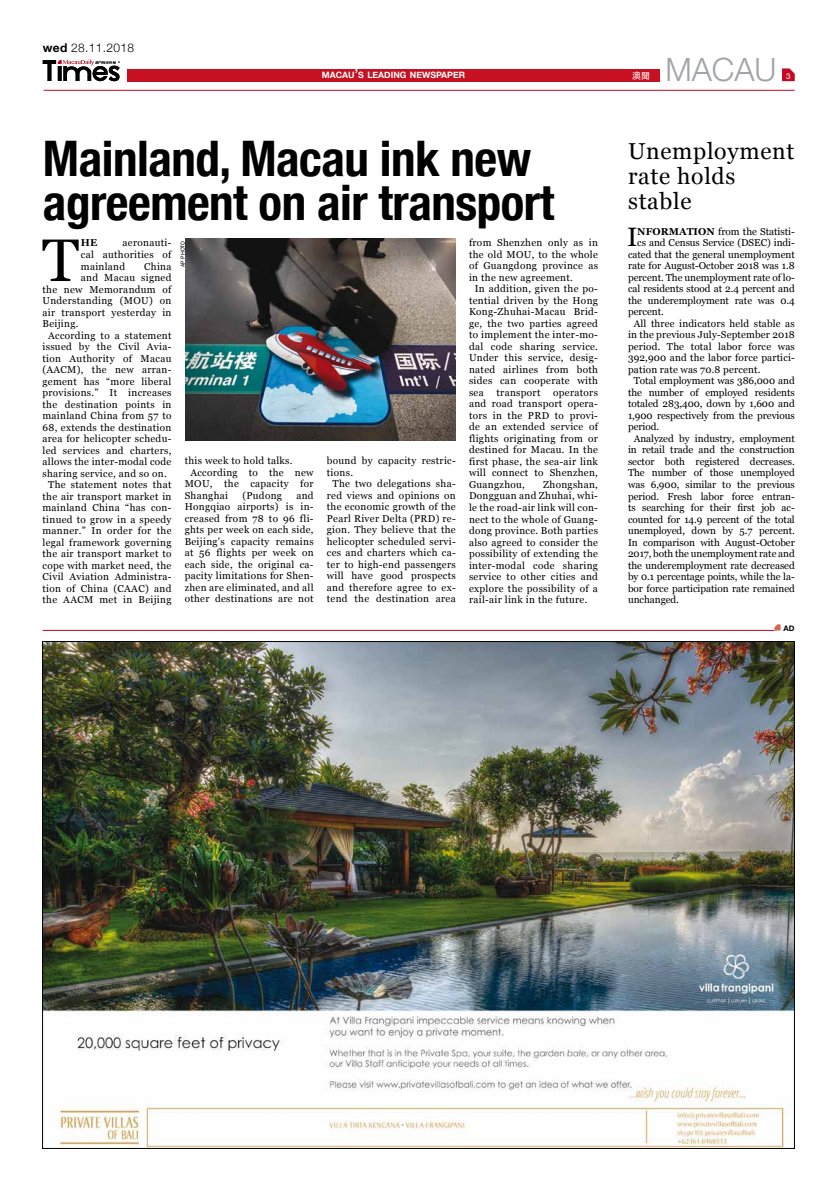
<style>
.page{position:relative;width:837px;height:1191px;background:#fff}
.page>*{position:absolute;margin:0;border:0;box-sizing:border-box;transform-origin:0 0}
.t1{font:59.8px "Georgia";color:#000}
.t2{font:700 condensed 49px/44px "Helvetica Neue";letter-spacing:-.01em;color:#000}
.t3{font:300 32px "Helvetica Neue";color:#a3a4a6}
.t4{font:26.6px "Georgia";color:#000}
.t5{font:23px/25px "Georgia";letter-spacing:.03em;color:#000}
.t6{font:300 12px "Helvetica Neue";letter-spacing:.025em;color:#000}
.t7{font:10px/11.5px "Georgia";letter-spacing:.03em;color:#000;text-align:justify}
.t8{font:10px "Georgia";letter-spacing:-.005em;color:#000}
.t9{font:700 10px "Georgia";color:#000}
.t10{font:9px "Adobe Heiti Std";color:#fff}
.t11{font:700 8.8px "Helvetica Neue";color:#fff}
.t12{font:8px "Helvetica Neue";color:#fff}
.t13{font:700 7.7px "Helvetica Neue";color:#000}
.t14{font:6px "Franklin Gothic";letter-spacing:.025em;color:#000}
.s1{font-weight:700}
.s2{font-size:12.5px}
</style>
<div class="page">
<div style="left:127px;top:69px;width:532px;height:12px;background:#c61122"></div>
<svg style="left:782px;top:68px;width:12px;height:13px"></svg>
<svg style="left:43px;top:59px;width:77px;height:22px"></svg>
<hr style="left:44px;top:90px;width:750px;height:1px;background:#c50922">
<hr style="left:43px;top:630px;width:731px;height:1px;background:#c50922">
<svg style="left:774px;top:624px;width:6px;height:6px"></svg>
<img style="left:44px;top:643px;width:748px;height:503px">
<img style="left:185px;top:239px;width:270px;height:202px">
<p class="t6" style="left:43px;top:38px;width:93px"><span class="s1">wed</span> 28.11.2018</p>
<p class="t11" style="left:322px;top:68px;width:145px">MACAU<span class="s2">’</span>S LEADING NEWSPAPER</p>
<p class="t10" style="left:632px;top:70px;width:19px">澳聞</p>
<h3 class="t3" style="left:665px;top:44px;width:113px">MACAU</h3>
<p class="t12" style="left:786px;top:70px;width:6px">3</p>
<h2 class="t2" style="left:43px;top:133px;width:512px">Mainland, Macau ink new agreement on air transport</h2>
<h3 class="t5" style="left:627px;top:138px;width:168px">Unemployment rate holds stable</h3>
<h3 class="t4" style="left:626px;top:218px;width:12px">I</h3>
<p class="t8" style="left:637px;top:224px;width:159px"><span class="s1">NFORMATION</span> from the Statisti-</p>
<p class="t7" style="left:469px;top:237px;width:130px">from Shenzhen only as in</p>
<p class="t7" style="left:469px;top:248px;width:130px">the old MOU, to the whole</p>
<p class="t7" style="left:469px;top:260px;width:130px">of Guangdong province as</p>
<p class="t7" style="left:469px;top:271px;width:105px">in the new agreement.</p>
<p class="t7" style="left:474px;top:283px;width:125px">In addition, given the po-</p>
<p class="t7" style="left:469px;top:294px;width:130px">tential driven by the Hong</p>
<p class="t7" style="left:469px;top:306px;width:130px">Kong-Zhuhai-Macau Brid-</p>
<p class="t7" style="left:469px;top:317px;width:130px">ge, the two parties agreed</p>
<p class="t7" style="left:469px;top:329px;width:130px">to implement the inter-mo-</p>
<p class="t7" style="left:469px;top:340px;width:130px">dal code sharing service.</p>
<p class="t7" style="left:469px;top:352px;width:130px">Under this service, desig-</p>
<p class="t7" style="left:469px;top:363px;width:130px">nated airlines from both</p>
<p class="t7" style="left:469px;top:375px;width:130px">sides can cooperate with</p>
<p class="t7" style="left:469px;top:386px;width:16px">sea</p>
<p class="t7" style="left:496px;top:386px;width:45px">transport</p>
<p class="t8" style="left:637px;top:236px;width:159px">cs and Census Service (DSEC) indi-</p>
<p class="t8" style="left:627px;top:247px;width:168px">cated that the general unemployment</p>
<p class="t8" style="left:627px;top:259px;width:168px">rate for August-October 2018 was 1.8</p>
<p class="t8" style="left:627px;top:270px;width:168px">percent. The unemployment rate of lo-</p>
<p class="t8" style="left:627px;top:282px;width:168px">cal residents stood at 2.4 percent and</p>
<p class="t8" style="left:627px;top:293px;width:168px">the underemployment rate was 0.4</p>
<p class="t8" style="left:627px;top:305px;width:37px">percent.</p>
<p class="t7" style="left:633px;top:317px;width:162px">All three indicators held stable as</p>
<p class="t7" style="left:627px;top:329px;width:168px">in the previous July-September 2018</p>
<p class="t7" style="left:627px;top:340px;width:168px">period. The total labor force was</p>
<p class="t7" style="left:627px;top:352px;width:168px">392,900 and the labor force partici-</p>
<p class="t7" style="left:627px;top:363px;width:134px">pation rate was 70.8 percent.</p>
<p class="t8" style="left:633px;top:374px;width:162px">Total employment was 386,000 and</p>
<p class="t8" style="left:627px;top:385px;width:168px">the number of employed residents</p>
<p class="t8" style="left:627px;top:397px;width:168px">totaled 283,400, down by 1,600 and</p>
<p class="t8" style="left:627px;top:408px;width:168px">1,900 respectively from the previous</p>
<p class="t7" style="left:627px;top:421px;width:33px">period.</p>
<p class="t8" style="left:633px;top:431px;width:162px">Analyzed by industry, employment</p>
<p class="t8" style="left:627px;top:443px;width:168px">in retail trade and the construction</p>
<p class="t8" style="left:627px;top:454px;width:168px">sector both registered decreases.</p>
<p class="t8" style="left:627px;top:466px;width:168px">The number of those unemployed</p>
<p class="t8" style="left:627px;top:477px;width:168px">was 6,900, similar to the previous</p>
<p class="t8" style="left:627px;top:489px;width:168px">period. Fresh labor force entran-</p>
<p class="t8" style="left:627px;top:500px;width:168px">ts searching for their first job ac-</p>
<p class="t8" style="left:627px;top:512px;width:168px">counted for 14.9 percent of the total</p>
<p class="t8" style="left:627px;top:523px;width:168px">unemployed, down by 5.7 percent.</p>
<p class="t8" style="left:627px;top:535px;width:168px">In comparison with August-October</p>
<p class="t8" style="left:627px;top:546px;width:168px">2017, both the unemployment rate and</p>
<p class="t8" style="left:627px;top:558px;width:168px">the underemployment rate decreased</p>
<p class="t8" style="left:627px;top:569px;width:168px">by 0.1 percentage points, while the la-</p>
<p class="t8" style="left:627px;top:581px;width:168px">bor force participation rate remained</p>
<p class="t8" style="left:627px;top:592px;width:52px">unchanged.</p>
<p class="t7" style="left:81px;top:237px;width:92px;text-indent:42px">aeronauti&shy;cal authorities of mainland</p>
<h1 class="t1" style="left:42px;top:217px;width:39px">T</h1>
<p class="t9" style="left:81px;top:235px;width:18px">HE</p>
<p class="t14" style="left:179px;top:267px;width:28px;rotate:-90deg">ap photo</p>
<p class="t7" style="left:144px;top:260px;width:29px">China</p>
<p class="t7" style="left:81px;top:271px;width:92px">and Macau signed</p>
<p class="t7" style="left:42px;top:283px;width:130px">the new Memorandum of</p>
<p class="t7" style="left:42px;top:294px;width:130px">Understanding (MOU) on</p>
<p class="t7" style="left:42px;top:306px;width:130px">air transport yesterday in</p>
<p class="t7" style="left:42px;top:317px;width:37px">Beijing.</p>
<p class="t7" style="left:48px;top:329px;width:125px">According to a statement</p>
<p class="t7" style="left:42px;top:340px;width:130px">issued by the Civil Avia-</p>
<p class="t7" style="left:42px;top:352px;width:130px">tion Authority of Macau</p>
<p class="t7" style="left:42px;top:363px;width:130px">(AACM), the new arran-</p>
<p class="t7" style="left:42px;top:375px;width:130px">gement has “more liberal</p>
<p class="t7" style="left:42px;top:386px;width:130px">provisions.” It increases</p>
<p class="t7" style="left:42px;top:398px;width:130px">the destination points in</p>
<p class="t7" style="left:42px;top:409px;width:130px">mainland China from 57 to</p>
<p class="t7" style="left:42px;top:421px;width:130px">68, extends the destination</p>
<p class="t7" style="left:42px;top:432px;width:130px">area for helicopter schedu-</p>
<p class="t7" style="left:42px;top:444px;width:130px">led services and charters,</p>
<p class="t7" style="left:42px;top:455px;width:130px">allows the inter-modal code</p>
<p class="t7" style="left:42px;top:467px;width:126px">sharing service, and so on.</p>
<p class="t7" style="left:48px;top:478px;width:125px">The statement notes that</p>
<p class="t7" style="left:42px;top:490px;width:130px">the air transport market in</p>
<p class="t7" style="left:42px;top:501px;width:130px">mainland China “has con-</p>
<p class="t7" style="left:42px;top:513px;width:130px">tinued to grow in a speedy</p>
<p class="t7" style="left:42px;top:524px;width:130px">manner.” In order for the</p>
<p class="t7" style="left:42px;top:536px;width:130px">legal framework governing</p>
<p class="t7" style="left:42px;top:547px;width:130px">the air transport market to</p>
<p class="t7" style="left:42px;top:559px;width:130px">cope with market need, the</p>
<p class="t7" style="left:42px;top:570px;width:130px">Civil Aviation Administra-</p>
<p class="t7" style="left:42px;top:582px;width:130px">tion of China (CAAC) and</p>
<p class="t7" style="left:42px;top:593px;width:130px">the AACM met in Beijing</p>
<p class="t7" style="left:469px;top:386px;width:130px;text-indent:84px">operators and road transport opera&shy;tors in the PRD to provi&shy;de an extended service of flights originating from or destined for Macau. In the first phase, the sea-air link will connect to Shenzhen, Guangzhou,</p>
<p class="t7" style="left:185px;top:455px;width:109px">this week to hold talks.</p>
<p class="t7" style="left:190px;top:466px;width:125px">According to the new</p>
<p class="t7" style="left:185px;top:478px;width:130px">MOU, the capacity for</p>
<p class="t7" style="left:185px;top:489px;width:45px">Shanghai</p>
<p class="t7" style="left:242px;top:489px;width:41px">(Pudong</p>
<p class="t7" style="left:327px;top:455px;width:130px">bound by capacity restric-</p>
<p class="t7" style="left:327px;top:466px;width:28px">tions.</p>
<p class="t7" style="left:332px;top:478px;width:125px">The two delegations sha-</p>
<p class="t7" style="left:327px;top:489px;width:130px">red views and opinions on</p>
<p class="t7" style="left:327px;top:501px;width:130px">the economic growth of the</p>
<p class="t7" style="left:327px;top:512px;width:130px">Pearl River Delta (PRD) re-</p>
<p class="t7" style="left:327px;top:524px;width:130px">gion. They believe that the</p>
<p class="t7" style="left:327px;top:535px;width:130px">helicopter scheduled servi-</p>
<p class="t7" style="left:327px;top:547px;width:130px">ces and charters which ca-</p>
<p class="t7" style="left:327px;top:558px;width:130px">ter to high-end passengers</p>
<p class="t7" style="left:327px;top:570px;width:130px">will have good prospects</p>
<p class="t7" style="left:327px;top:581px;width:130px">and therefore agree to ex-</p>
<p class="t7" style="left:327px;top:593px;width:130px">tend the destination area</p>
<p class="t7" style="left:469px;top:478px;width:130px;text-indent:74px">Zhongshan, Dongguan and Zhuhai, whi&shy;le the road-air link will con&shy;nect to the whole of Guang&shy;dong province. Both parties also agreed to consider the possibility of extending the inter-modal code sharing service to other cities and explore the possibility of a rail-air link in the future.</p>
<p class="t7" style="left:185px;top:489px;width:130px;text-indent:112px">and Hongqiao airports) is in&shy;creased from 78 to 96 fli&shy;ghts per week on each side, Beijing’s capacity remains at 56 flights per week on each side, the original ca&shy;pacity limitations for Shen&shy;zhen are eliminated, and all other destinations are not</p>
<p class="t13" style="left:783px;top:622px;width:12px">AD</p>
</div>
